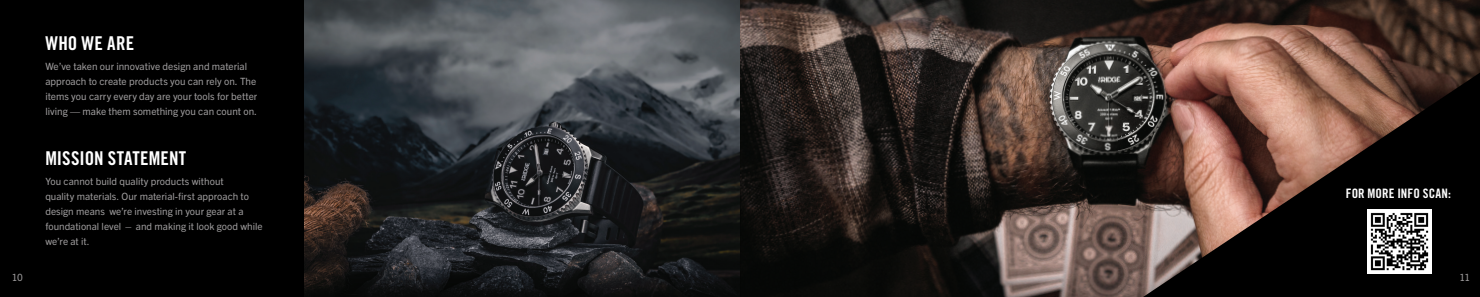
<style>
.page{position:relative;width:1480px;height:297px;background:#fff}
.page>*{position:absolute;margin:0;border:0;box-sizing:border-box;transform-origin:0 0}
.t1{font:19px "Trade Gothic LT Pro Bd Cn 20";letter-spacing:.01em;color:#fff}
.t2{font:13px "Trade Gothic LT Pro Bd Cn 20";letter-spacing:.01em;color:#fff}
.t3{font:10px/15px "Trade Gothic Next SR Pro";color:#9f9d9e}
.t4{font:10px/15px "Trade Gothic Next LT Pro";color:#9f9d9e}
</style>
<div class="page">
<img style="left:303px;top:0;width:1176px;height:297px">
<div style="left:0;top:0;width:303px;height:297px;background:#000"></div>
<svg style="left:1118px;top:67px;width:361px;height:230px;background:#503a33"></svg>
<img style="left:1367px;top:209px;width:63px;height:64px">
<p class="t1" style="left:45px;top:32px;width:90px">WHO WE ARE</p>
<p class="t4" style="left:45px;top:58px;width:213px">We’ve taken our innovative design and material approach to create products you can rely on. The items you carry every day are your tools for better living — make them something you can count on.</p>
<p class="t1" style="left:45px;top:147px;width:142px">MISSION STATEMENT</p>
<p class="t3" style="left:45px;top:173px;width:219px">You cannot build quality products without<br>quality materials. Our material-first approach to design means we’re investing in your gear at a foundational level — and making it look good while we’re at it.</p>
<p class="t2" style="left:1345px;top:185px;width:106px">FOR MORE INFO SCAN:</p>
<p class="t4" style="left:12px;top:269px;width:12px">10</p>
<p class="t4" style="left:1459px;top:269px;width:12px">11</p>
</div>
